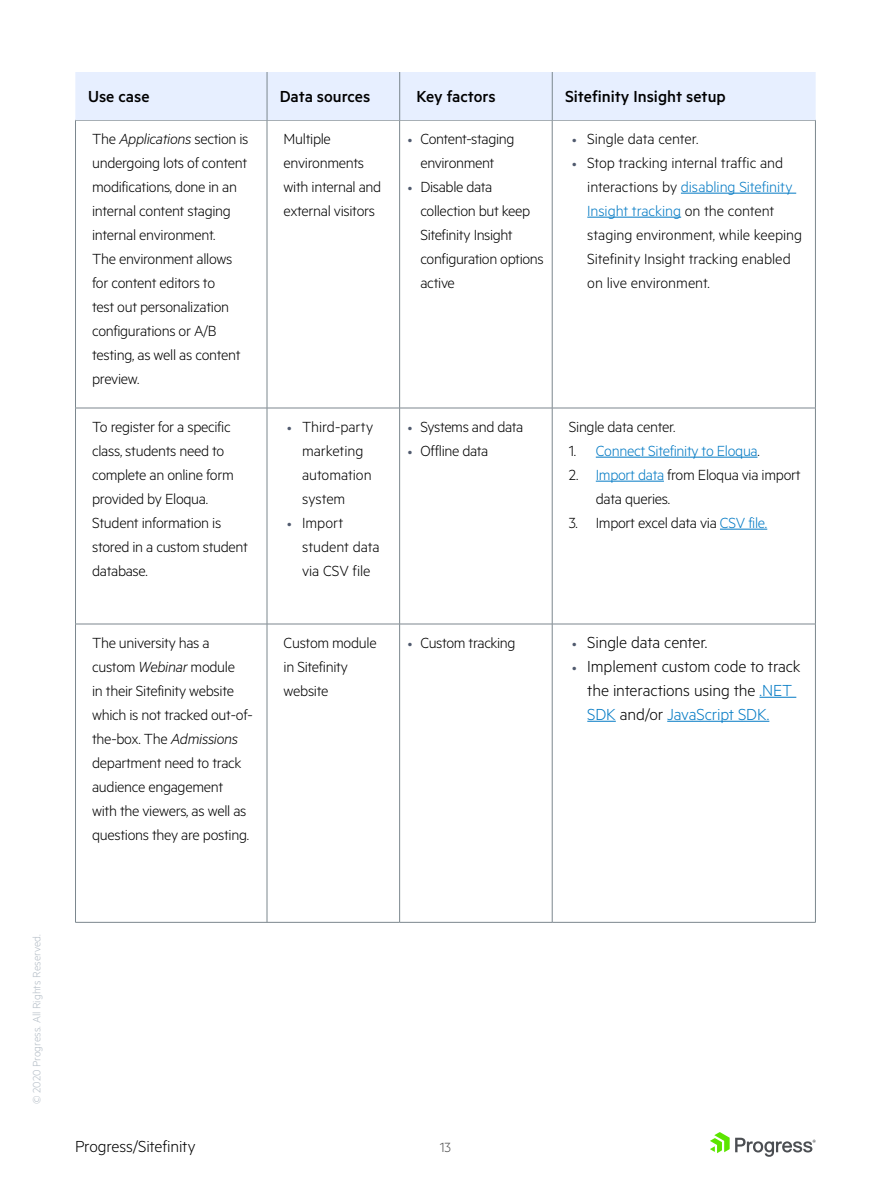
<style>
.page{position:relative;width:891px;height:1188px;background:#fff}
.page>*{position:absolute;margin:0;border:0;box-sizing:border-box;transform-origin:0 0}
.t1{font:300 18px/24px "Metric";letter-spacing:-.01em;color:#000}
.t2{font:500 18px "Metric";color:#000}
.t3{font:300 16.5px/24px "Metric";letter-spacing:-.02em;color:#000}
.t4{font:300 16.5px "Metric";letter-spacing:-.02em;color:#037ac4}
.t5{font:300 15px "Metric";color:#4d4d4d}
.t6{font:300 12px "Metric";color:#b4bdc6}
.s1{font-style:italic}
.s2{font-size:13.5px;color:#505a6e}
.s3{color:#037ac4}
.s4{color:#000}
</style>
<div class="page">
<svg style="left:710px;top:1132px;width:106px;height:25px"></svg>
<hr style="left:75px;top:120px;width:1px;height:288px;background:#7c878e">
<hr style="left:75px;top:408px;width:1px;height:216px;background:#7c878e">
<hr style="left:75px;top:624px;width:1px;height:298px;background:#7c878e">
<hr style="left:267px;top:120px;width:1px;height:288px;background:#7c878e">
<hr style="left:399px;top:120px;width:1px;height:288px;background:#7c878e">
<hr style="left:552px;top:120px;width:1px;height:288px;background:#7c878e">
<hr style="left:815px;top:120px;width:1px;height:288px;background:#7c878e">
<hr style="left:267px;top:408px;width:1px;height:216px;background:#7c878e">
<hr style="left:399px;top:408px;width:1px;height:216px;background:#7c878e">
<hr style="left:552px;top:408px;width:1px;height:216px;background:#7c878e">
<hr style="left:815px;top:408px;width:1px;height:216px;background:#7c878e">
<hr style="left:267px;top:624px;width:1px;height:298px;background:#7c878e">
<hr style="left:399px;top:624px;width:1px;height:298px;background:#7c878e">
<hr style="left:552px;top:624px;width:1px;height:298px;background:#7c878e">
<hr style="left:815px;top:624px;width:1px;height:298px;background:#7c878e">
<hr style="left:75px;top:120px;width:192px;height:1px;background:#7c878e">
<hr style="left:400px;top:120px;width:152px;height:1px;background:#7c878e">
<hr style="left:267px;top:120px;width:133px;height:1px;background:#7c878e">
<hr style="left:552px;top:120px;width:264px;height:1px;background:#7c878e">
<hr style="left:75px;top:408px;width:192px;height:1px;background:#7c878e">
<hr style="left:400px;top:408px;width:152px;height:1px;background:#7c878e">
<hr style="left:267px;top:408px;width:133px;height:1px;background:#7c878e">
<hr style="left:552px;top:408px;width:264px;height:1px;background:#7c878e">
<hr style="left:75px;top:624px;width:192px;height:1px;background:#7c878e">
<hr style="left:400px;top:624px;width:152px;height:1px;background:#7c878e">
<hr style="left:267px;top:624px;width:133px;height:1px;background:#7c878e">
<hr style="left:552px;top:624px;width:264px;height:1px;background:#7c878e">
<hr style="left:75px;top:922px;width:192px;height:1px;background:#7c878e">
<hr style="left:400px;top:922px;width:152px;height:1px;background:#7c878e">
<hr style="left:267px;top:922px;width:133px;height:1px;background:#7c878e">
<hr style="left:552px;top:922px;width:264px;height:1px;background:#7c878e">
<hr style="left:681px;top:193px;width:115px;height:1px;background:#037ac4">
<hr style="left:587px;top:217px;width:94px;height:1px;background:#037ac4">
<hr style="left:596px;top:457px;width:161px;height:1px;background:#037ac4">
<hr style="left:596px;top:481px;width:68px;height:1px;background:#037ac4">
<hr style="left:720px;top:529px;width:47px;height:1px;background:#037ac4">
<hr style="left:759px;top:697px;width:37px;height:1px;background:#037ac4">
<svg style="left:587px;top:721px;width:29px;height:1px"></svg>
<hr style="left:667px;top:721px;width:102px;height:1px;background:#037ac4">
<div style="left:75px;top:72px;width:741px;height:48px;background:#e7efff"></div>
<hr style="left:267px;top:72px;width:1px;height:48px;background:#7b878e">
<hr style="left:399px;top:72px;width:1px;height:48px;background:#7b878e">
<hr style="left:552px;top:72px;width:1px;height:48px;background:#7b878e">
<p class="t2" style="left:88px;top:86px;width:63px">Use case</p>
<p class="t2" style="left:280px;top:86px;width:92px">Data sources</p>
<p class="t2" style="left:416px;top:86px;width:81px">Key factors</p>
<p class="t2" style="left:565px;top:86px;width:162px">Sitefinity Insight setup</p>
<p class="t3" style="left:92px;top:126px;width:158px">The <span class="s1">Applications</span> section is undergoing lots of content modifications, done in an internal content staging internal environment.<br>The environment allows for content editors to<br>test out personalization configurations or A/B testing, as well as content preview.</p>
<p class="t3" style="left:284px;top:126px;width:99px">Multiple environments with internal and external visitors</p>
<p class="t3" style="left:408px;top:126px;width:108px;text-align:center"><span class="s2">•</span> Content-staging environment</p>
<p class="t3" style="left:420px;top:174px;width:125px;text-indent:-13px"><span class="s2">•</span> Disable data collection but keep<br>Sitefinity Insight configuration options active</p>
<p class="t3" style="left:92px;top:414px;width:157px">To register for a specific class, students need to complete an online form provided by Eloqua.<br>Student information is stored in a custom student database.</p>
<p class="t3" style="left:302px;top:414px;width:73px;text-indent:-15px"><span class="s2">•</span> Third-party marketing automation system</p>
<p class="t3" style="left:302px;top:510px;width:79px;text-indent:-15px"><span class="s2">•</span> Import student data via CSV file</p>
<p class="t3" style="left:408px;top:414px;width:117px"><span class="s2">•</span> Systems and data</p>
<p class="t3" style="left:408px;top:438px;width:82px"><span class="s2">•</span> Offline data</p>
<p class="t3" style="left:572px;top:126px;width:128px"><span class="s2">•</span> Single data center.</p>
<p class="t3" style="left:587px;top:150px;width:216px;text-indent:-15px"><span class="s2">•</span> Stop tracking internal traffic and interactions by <span class="s3">disabling Sitefinity Insight tracking</span> on the content staging environment, while keeping Sitefinity Insight tracking enabled on live environment.</p>
<p class="t3" style="left:569px;top:414px;width:108px">Single data center.</p>
<p class="t4" style="left:569px;top:441px;width:192px"><span class="s4">1.</span> Connect Sitefinity to Eloqua<span class="s4">.</span></p>
<p class="t3" style="left:596px;top:462px;width:206px;text-indent:-27px">2. <span class="s3">Import data</span> from Eloqua via import data queries.</p>
<p class="t3" style="left:569px;top:510px;width:200px">3. Import excel data via <span class="s3">CSV file.</span></p>
<p class="t3" style="left:92px;top:630px;width:162px">The university has a custom <span class="s1">Webinar</span> module<br>in their Sitefinity website which is not tracked out-of&shy;the-box. The <span class="s1">Admissions </span>department need to track audience engagement<br>with the viewers, as well as questions they are posting.</p>
<p class="t3" style="left:284px;top:630px;width:95px">Custom module in Sitefinity website</p>
<p class="t3" style="left:408px;top:630px;width:109px"><span class="s2">•</span> Custom tracking</p>
<p class="t1" style="left:572px;top:630px;width:137px"><span class="s2">•</span> Single data center.</p>
<p class="t1" style="left:587px;top:654px;width:215px;text-indent:-15px"><span class="s2">•</span> Implement custom code to track the interactions using the <span class="s3">.NET<br>SDK</span> and/or <span class="s3">JavaScript SDK.</span></p>
<p class="t6" style="left:30px;top:1104px;width:171px;rotate:-90deg">© 2020 Progress. All Rights Reserved.</p>
<p class="t1" style="left:75px;top:1134px;width:122px">Progress/Sitefinity</p>
<p class="t5" style="left:440px;top:1139px;width:13px">13</p>
</div>
